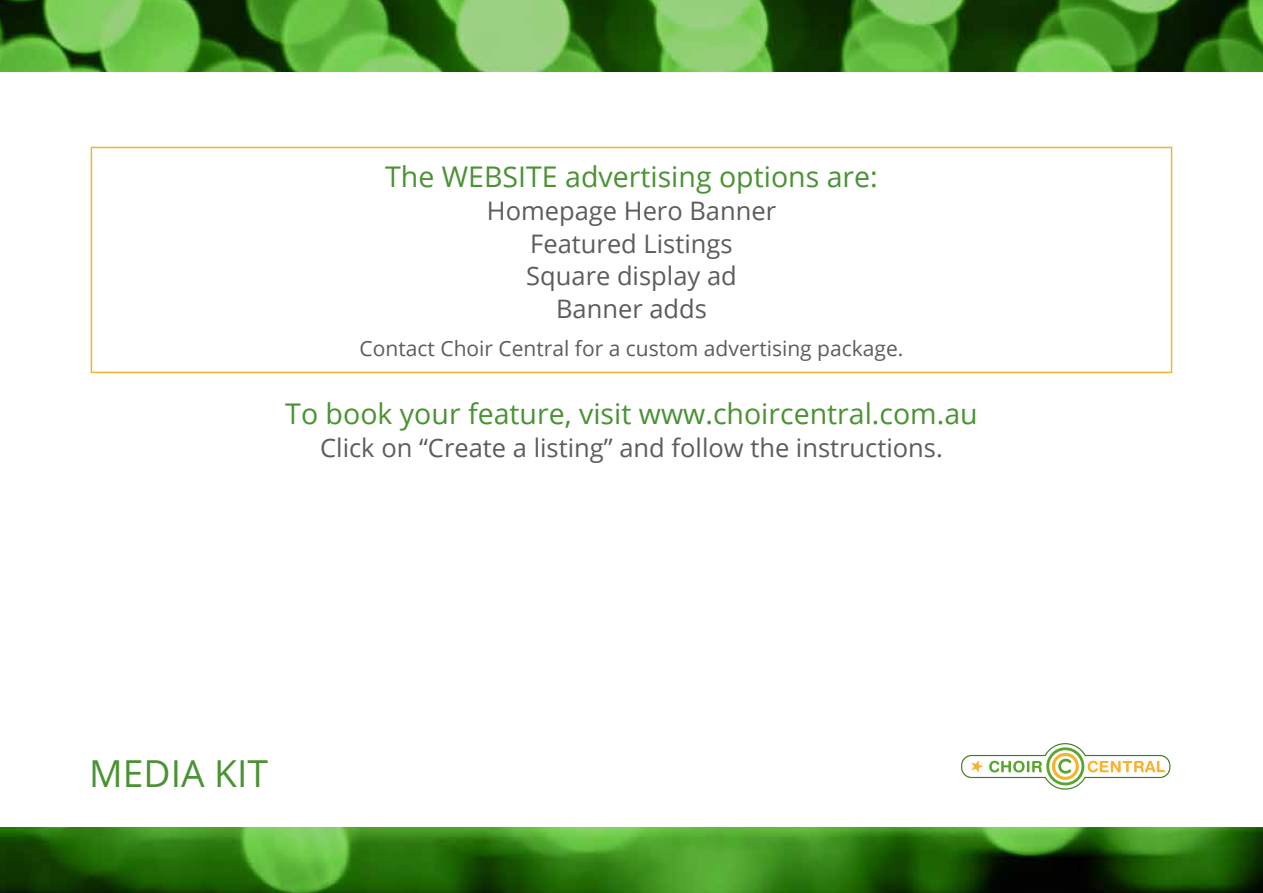
<style>
.page{position:relative;width:1263px;height:893px;background:#fff}
.page>*{position:absolute;margin:0;border:0;box-sizing:border-box;transform-origin:0 0}
.t1{font:37.2px "Open Sans";color:#4a9234}
.t2{font:28.5px "Open Sans";color:#4a9234}
.t3{font:25.5px/32.7px "Open Sans";color:#5c5c5b;text-align:center}
.t4{font:21px "Open Sans";color:#5c5c5b}
</style>
<div class="page">
<img style="left:0;top:0;width:1263px;height:893px">
<div style="left:0;top:72px;width:1263px;height:755px;background:#fff"></div>
<svg style="left:961px;top:743px;width:209px;height:47px"></svg>
<div style="left:91px;top:147px;width:1081px;height:226px;border:2px solid #f9b22d"></div>
<p class="t2" style="left:385px;top:157px;width:494px">The WEBSITE advertising options are:</p>
<p class="t3" style="left:487px;top:194px;width:291px">Homepage Hero Banner<br>Featured Listings<br>Square display ad<br>Banner adds</p>
<p class="t4" style="left:360px;top:334px;width:545px">Contact Choir Central for a custom advertising package.</p>
<p class="t2" style="left:285px;top:395px;width:694px">To book your feature, visit www.choircentral.com.au</p>
<p class="t3" style="left:320px;top:431px;width:624px">Click on “Create a listing” and follow the instructions.</p>
<h1 class="t1" style="left:89px;top:748px;width:180px">MEDIA KIT</h1>
</div>
